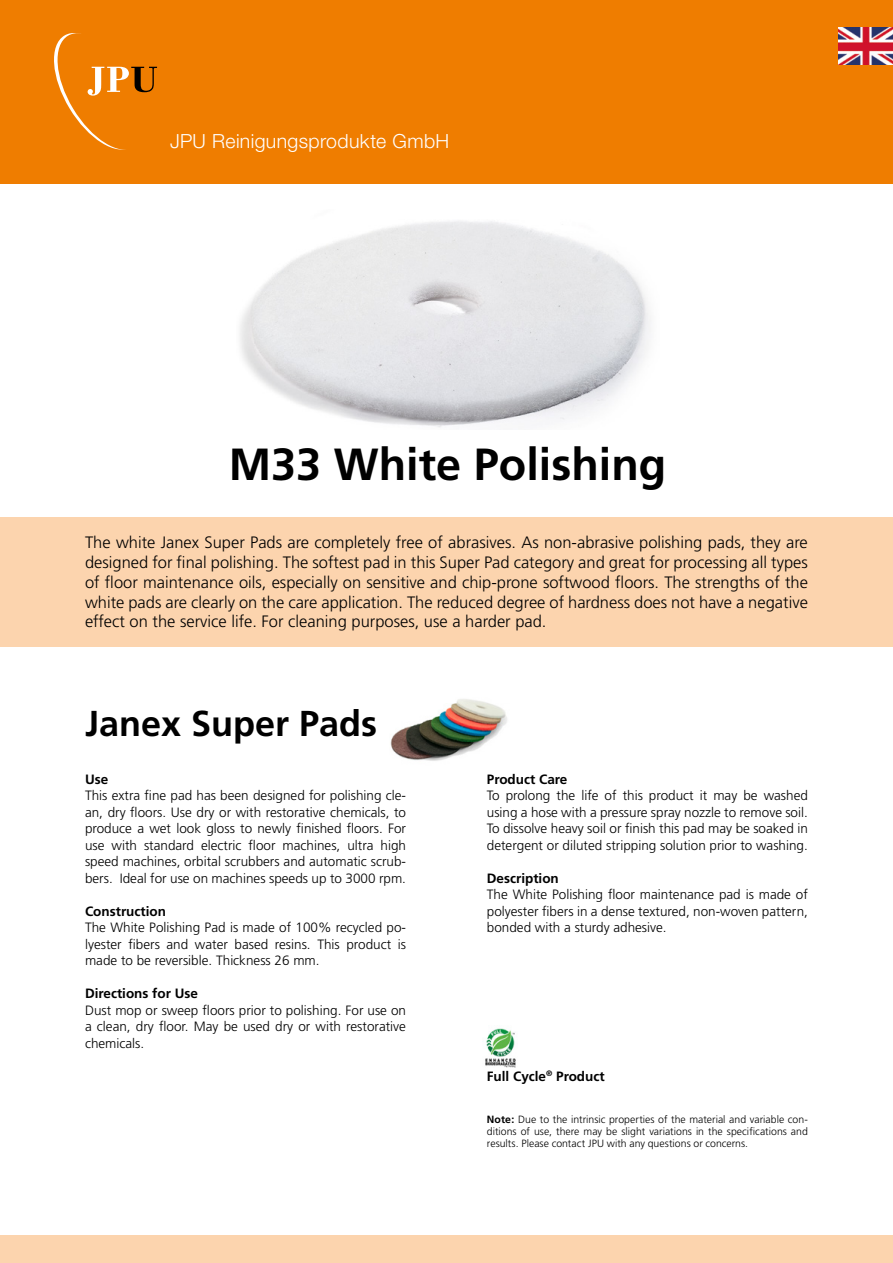
<style>
.page{position:relative;width:893px;height:1263px;background:#fff}
.page>*{position:absolute;margin:0;border:0;box-sizing:border-box;transform-origin:0 0}
.t1{font:700 45px "Frutiger";color:#000}
.t2{font:700 36px "Frutiger";color:#000}
.t3{font:300 19.5px "Helvetica Neue";letter-spacing:.02em;color:#fff}
.t4{font:300 16.5px/19.8px "Frutiger";color:#000;text-align:justify}
.t5{font:300 13.5px/16.5px "Frutiger";color:#000;text-align:justify}
.t6{font:700 13.5px "Frutiger";color:#000}
.t7{font:300 10.5px/12px "Frutiger";letter-spacing:.005em;color:#000;text-align:justify}
.s1{font-weight:700}
</style>
<div class="page">
<div style="left:0;top:0;width:893px;height:184px;background:#ef7d00"></div>
<svg style="left:54px;top:33px;width:103px;height:117px"></svg>
<img style="left:839px;top:28px;width:54px;height:37px">
<div style="left:0;top:1235px;width:893px;height:28px;background:#fcd4ae"></div>
<div style="left:0;top:517px;width:893px;height:129px;background:#fcd4ae"></div>
<img style="left:240px;top:221px;width:411px;height:207px">
<img style="left:485px;top:1028px;width:31px;height:40px">
<img style="left:390px;top:699px;width:117px;height:62px">
<h3 class="t3" style="left:170px;top:129px;width:281px">JPU Reinigungsprodukte GmbH</h3>
<p class="t1" style="left:229px;top:438px;width:439px">M33 White Polishing</p>
<p class="t4" style="left:85px;top:533px;width:724px">The white Janex Super Pads are completely free of abrasives. As non-abrasive polishing pads, they are designed for final polishing. The softest pad in this Super Pad category and great for processing all types of floor maintenance oils, especially on sensitive and chip-prone softwood floors. The strengths of the white pads are clearly on the care application. The reduced degree of hardness does not have a negative effect on the service life. For cleaning purposes, use a harder pad.</p>
<p class="t2" style="left:85px;top:702px;width:294px">Janex Super Pads</p>
<p class="t6" style="left:85px;top:771px;width:25px">Use</p>
<p class="t5" style="left:85px;top:788px;width:323px">This extra fine pad has been designed for polishing cle&shy;an, dry floors. Use dry or with restorative chemicals, to produce a wet look gloss to newly finished floors. For use with standard electric floor machines, ultra high speed machines, orbital scrubbers and automatic scrub&shy;bers. Ideal for use on machines speeds up to 3000 rpm.</p>
<p class="t6" style="left:85px;top:903px;width:82px">Construction</p>
<p class="t5" style="left:85px;top:920px;width:323px">The White Polishing Pad is made of 100% recycled po&shy;lyester fibers and water based resins. This product is made to be reversible. Thickness 26 mm.</p>
<p class="t6" style="left:85px;top:986px;width:115px">Directions for Use</p>
<p class="t5" style="left:85px;top:1002px;width:323px">Dust mop or sweep floors prior to polishing. For use on a clean, dry floor. May be used dry or with restorative chemicals.</p>
<p class="t6" style="left:487px;top:771px;width:82px">Product Care</p>
<p class="t5" style="left:487px;top:788px;width:323px">To prolong the life of this product it may be washed using a hose with a pressure spray nozzle to remove soil.<br>To dissolve heavy soil or finish this pad may be soaked in detergent or diluted stripping solution prior to washing.</p>
<p class="t6" style="left:487px;top:870px;width:73px">Description</p>
<p class="t5" style="left:487px;top:887px;width:323px">The White Polishing floor maintenance pad is made of polyester fibers in a dense textured, non-woven pattern, bonded with a sturdy adhesive.</p>
<p class="t6" style="left:487px;top:1068px;width:119px">Full Cycle<sup>®</sup> Product</p>
<p class="t7" style="left:487px;top:1113px;width:323px"><span class="s1">Note:</span> Due to the intrinsic properties of the material and variable con&shy;ditions of use, there may be slight variations in the specifications and results. Please contact JPU with any questions or concerns.</p>
</div>
